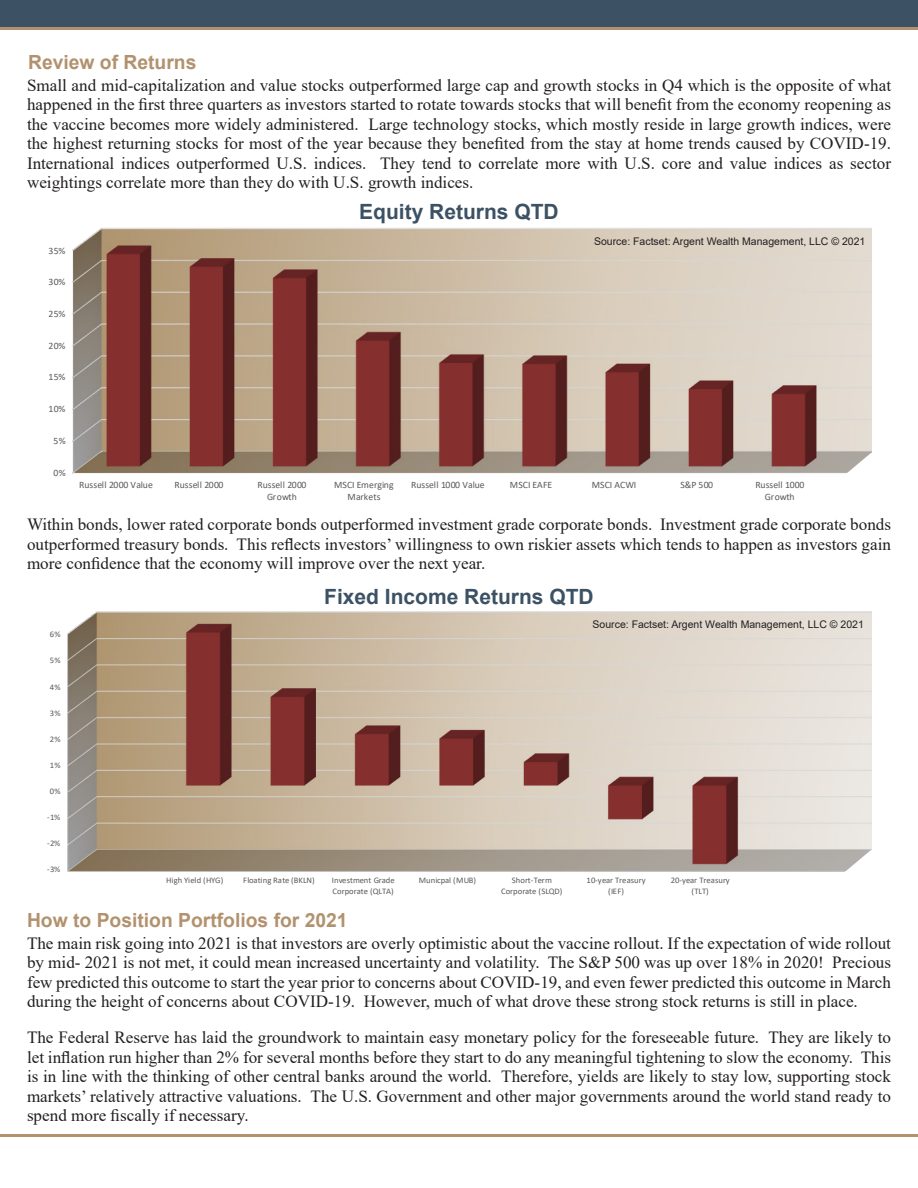
<style>
.page{position:relative;width:918px;height:1188px;background:#fff}
.page>*{position:absolute;margin:0;border:0;box-sizing:border-box;transform-origin:0 0}
.t1{font:700 21px "Arial";color:#3c5164}
.t2{font:700 19.5px "Arial";color:#b2926e}
.t3{font:17.1px/19.5px "Times New Roman";color:#231f20;text-align:justify}
.t4{font:10.5px "Arial";color:#231f20}
.t5{font:9.75px/11.9px "Calibri";letter-spacing:.01em;color:#595959;text-align:center}
.t6{font:8.55px/10.4px "Calibri";color:#595959;text-align:center}
.t7{font:8.55px "Calibri";letter-spacing:-.02em;color:#595959}
</style>
<div class="page">
<img style="left:72px;top:228px;width:800px;height:246px">
<img style="left:67px;top:611px;width:805px;height:261px">
<svg style="left:0;top:26px;width:918px;height:4px;background:#94816b"></svg>
<hr style="left:0;top:1134px;width:918px;height:3px;background:#b2926e">
<div style="left:0;top:0;width:918px;height:26px;background:#3c5164"></div>
<svg style="left:835px;top:850px;width:37px;height:22px"></svg>
<svg style="left:835px;top:453px;width:37px;height:21px"></svg>
<p class="t2" style="left:28px;top:49px;width:170px">Review of Returns</p>
<p class="t3" style="left:27px;top:74px;width:866px">Small and mid-capitalization and value stocks outperformed large cap and growth stocks in Q4 which is the opposite of what happened in the first three quarters as investors started to rotate towards stocks that will benefit from the economy reopening as the vaccine becomes more widely administered. Large technology stocks, which mostly reside in large growth indices, were the highest returning stocks for most of the year because they benefited from the stay at home trends caused by COVID-19.<br>International indices outperformed U.S. indices. They tend to correlate more with U.S. core and value indices as sector weightings correlate more than they do with U.S. growth indices.</p>
<p class="t5" style="left:49px;top:244px;width:18px">35%</p>
<p class="t5" style="left:49px;top:276px;width:18px">30%</p>
<p class="t5" style="left:49px;top:308px;width:18px">25%</p>
<p class="t5" style="left:49px;top:339px;width:18px">20%</p>
<p class="t5" style="left:49px;top:371px;width:18px">15%</p>
<p class="t5" style="left:49px;top:403px;width:18px">10%</p>
<p class="t5" style="left:54px;top:434px;width:14px">5%</p>
<p class="t5" style="left:54px;top:466px;width:14px">0%</p>
<p class="t1" style="left:359px;top:197px;width:201px">Equity Returns QTD</p>
<p class="t4" style="left:594px;top:235px;width:273px">Source: Factset: Argent Wealth Management, LLC © 2021</p>
<p class="t5" style="left:79px;top:478px;width:75px">Russell 2000 Value</p>
<p class="t5" style="left:175px;top:478px;width:51px">Russell 2000</p>
<p class="t5" style="left:257px;top:478px;width:51px">Russell 2000<br>Growth</p>
<p class="t5" style="left:334px;top:478px;width:61px">MSCI Emerging<br>Markets</p>
<p class="t5" style="left:411px;top:478px;width:75px">Russell 1000 Value</p>
<p class="t5" style="left:510px;top:478px;width:44px">MSCI EAFE</p>
<p class="t5" style="left:592px;top:478px;width:46px">MSCI ACWI</p>
<p class="t5" style="left:680px;top:478px;width:34px">S&amp;P 500</p>
<p class="t5" style="left:755px;top:478px;width:51px">Russell 1000<br>Growth</p>
<p class="t3" style="left:27px;top:514px;width:866px">Within bonds, lower rated corporate bonds outperformed investment grade corporate bonds. Investment grade corporate bonds outperformed treasury bonds. This reflects investors’ willingness to own riskier assets which tends to happen as investors gain more confidence that the economy will improve over the next year.</p>
<p class="t6" style="left:50px;top:629px;width:12px">6%</p>
<p class="t6" style="left:50px;top:655px;width:12px">5%</p>
<p class="t6" style="left:50px;top:681px;width:12px">4%</p>
<p class="t6" style="left:50px;top:708px;width:12px">3%</p>
<p class="t6" style="left:50px;top:734px;width:12px">2%</p>
<p class="t6" style="left:50px;top:760px;width:12px">1%</p>
<p class="t6" style="left:50px;top:786px;width:12px">0%</p>
<p class="t6" style="left:47px;top:812px;width:15px">-1%</p>
<p class="t6" style="left:47px;top:838px;width:15px">-2%</p>
<p class="t6" style="left:47px;top:864px;width:15px">-3%</p>
<p class="t1" style="left:324px;top:582px;width:271px">Fixed Income Returns QTD</p>
<p class="t4" style="left:593px;top:617px;width:273px">Source: Factset: Argent Wealth Management, LLC © 2021</p>
<p class="t7" style="left:166px;top:874px;width:59px">High Yield (HYG)</p>
<p class="t6" style="left:243px;top:875px;width:73px">Floating Rate (BKLN)</p>
<p class="t6" style="left:332px;top:875px;width:64px;text-align:left">Investment Grade<br>Corporate (QLTA)</p>
<p class="t6" style="left:419px;top:875px;width:59px">Municpal (MUB)</p>
<p class="t6" style="left:501px;top:875px;width:63px">Short-Term<br>Corporate (SLQD)</p>
<p class="t6" style="left:586px;top:875px;width:61px">10-year Treasury (IEF)</p>
<p class="t6" style="left:671px;top:875px;width:61px">20-year Treasury (TLT)</p>
<p class="t2" style="left:27px;top:906px;width:322px">How to Position Portfolios for 2021</p>
<p class="t3" style="left:27px;top:933px;width:866px">The main risk going into 2021 is that investors are overly optimistic about the vaccine rollout. If the expectation of wide rollout by mid- 2021 is not met, it could mean increased uncertainty and volatility. The S&amp;P 500 was up over 18% in 2020! Precious few predicted this outcome to start the year prior to concerns about COVID-19, and even fewer predicted this outcome in March during the height of concerns about COVID-19. However, much of what drove these strong stock returns is still in place.</p>
<p class="t3" style="left:27px;top:1027px;width:866px">The Federal Reserve has laid the groundwork to maintain easy monetary policy for the foreseeable future. They are likely to let inflation run higher than 2% for several months before they start to do any meaningful tightening to slow the economy. This is in line with the thinking of other central banks around the world. Therefore, yields are likely to stay low, supporting stock markets’ relatively attractive valuations. The U.S. Government and other major governments around the world stand ready to spend more fiscally if necessary.</p>
</div>
